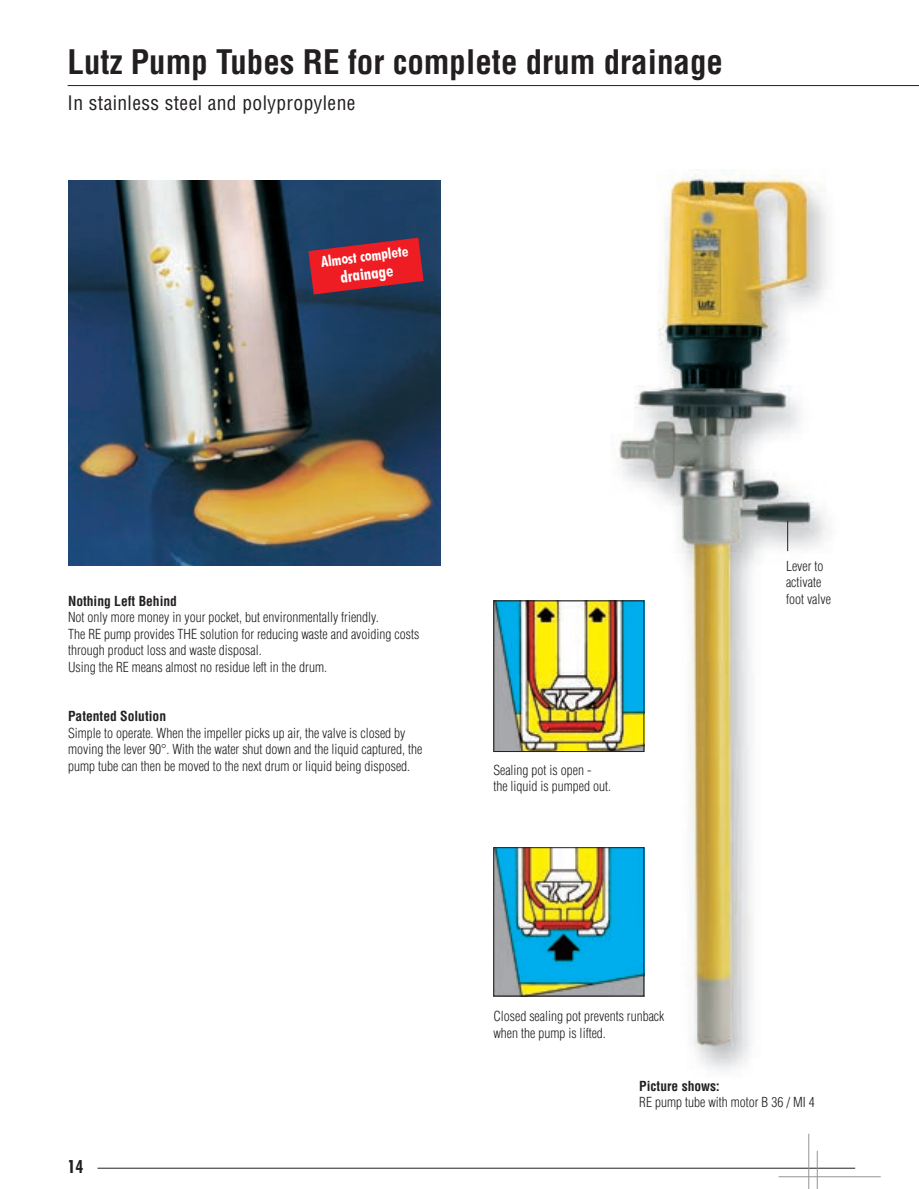
<style>
.page{position:relative;width:919px;height:1189px;background:#fff}
.page>*{position:absolute;margin:0;border:0;box-sizing:border-box;transform-origin:0 0}
.t1{font:700 condensed 33px "Helvetica";color:#231f20}
.t2{font:condensed 19.5px "Helvetica";letter-spacing:.02em;color:#231f20}
.t3{font:700 condensed 18px "Futura BT";color:#231f20}
.t4{font:700 condensed 16.5px "Futura BT";color:#fff}
.t5{font:700 condensed 15px "Futura BT";color:#fff}
.t6{font:300 condensed 13.5px/16.5px "Helvetica";color:#231f20}
.t7{font:700 condensed 13.5px "Helvetica";color:#231f20}
</style>
<div class="page">
<hr style="left:97px;top:1167px;width:757px;height:1px;background:#231f20">
<hr style="left:816px;top:1150px;width:1px;height:38px;background:#939598">
<hr style="left:807px;top:1133px;width:1px;height:55px;background:#939598">
<hr style="left:778px;top:1175px;width:102px;height:1px;background:#939598">
<hr style="left:68px;top:85px;width:850px;height:1px;background:#231f20">
<img style="left:610px;top:169px;width:217px;height:901px">
<img style="left:68px;top:180px;width:372px;height:386px">
<hr style="left:786px;top:520px;width:1px;height:31px;background:#231f20">
<img style="left:495px;top:602px;width:147px;height:147px">
<div style="left:493px;top:600px;width:151px;height:151px;border:1px solid #231f20"></div>
<svg style="left:308px;top:237px;width:115px;height:57px;background:#b62533"></svg>
<img style="left:495px;top:849px;width:147px;height:145px">
<div style="left:493px;top:847px;width:151px;height:149px;border:1px solid #231f20"></div>
<h1 class="t1" style="left:67px;top:41px;width:656px">Lutz Pump Tubes RE for complete drum drainage</h1>
<h2 class="t2" style="left:67px;top:91px;width:289px">In stainless steel and polypropylene</h2>
<p class="t5" style="left:320px;top:252px;width:89px;rotate:-7deg">Almost complete</p>
<p class="t4" style="left:339px;top:267px;width:54px;rotate:-7deg">drainage</p>
<p class="t7" style="left:68px;top:592px;width:110px">Nothing Left Behind</p>
<p class="t6" style="left:68px;top:608px;width:352px">Not only more money in your pocket, but environmentally friendly.<br>The RE pump provides THE solution for reducing waste and avoiding costs through product loss and waste disposal.<br>Using the RE means almost no residue left in the drum.</p>
<p class="t7" style="left:68px;top:708px;width:99px">Patented Solution</p>
<p class="t6" style="left:68px;top:724px;width:355px">Simple to operate. When the impeller picks up air, the valve is closed by moving the lever 90°. With the water shut down and the liquid captured, the pump tube can then be moved to the next drum or liquid being disposed.</p>
<p class="t6" style="left:493px;top:761px;width:119px">Sealing pot is open -<br>the liquid is pumped out.</p>
<p class="t6" style="left:785px;top:557px;width:46px">Lever to activate foot valve</p>
<h3 class="t3" style="left:68px;top:1155px;width:17px">14</h3>
<p class="t6" style="left:493px;top:1007px;width:172px">Closed sealing pot prevents runback when the pump is lifted.</p>
<p class="t7" style="left:639px;top:1077px;width:82px">Picture shows:</p>
<p class="t6" style="left:639px;top:1093px;width:177px">RE pump tube with motor B 36 / MI 4</p>
</div>
